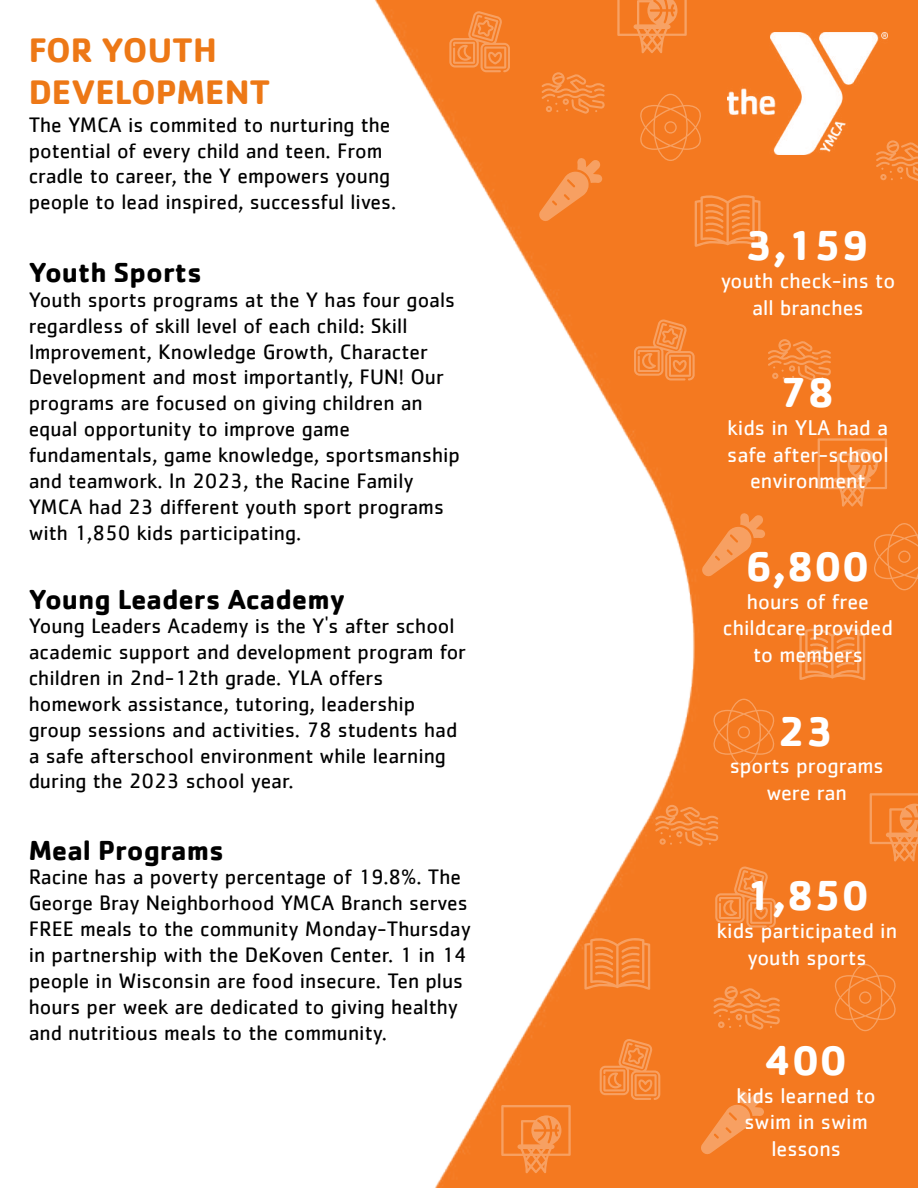
<style>
.page{position:relative;width:918px;height:1188px;background:#fff}
.page>*{position:absolute;margin:0;border:0;box-sizing:border-box;transform-origin:0 0}
.t1{font:700 43.35px "Cachet";color:#fff}
.t2{font:700 35.1px/42.2px "Cachet";color:#ed7816}
.t3{font:700 28.5px "Cachet";color:#000}
.t4{font:22.05px/26.5px "Cachet";color:#fff;text-align:center}
.t5{font:21.6px/26px "Cachet";color:#000}
</style>
<div class="page">
<img style="left:375px;top:0;width:543px;height:1188px">
<img style="left:728px;top:33px;width:159px;height:122px">
<svg style="left:584px;top:937px;width:66px;height:54px;background:#f48738"></svg>
<svg style="left:695px;top:194px;width:65px;height:54px;background:#f48738"></svg>
<svg style="left:799px;top:627px;width:66px;height:54px;background:#f58738"></svg>
<svg style="left:699px;top:1090px;width:65px;height:67px;background:#f48635"></svg>
<svg style="left:537px;top:157px;width:65px;height:67px;background:#f48635"></svg>
<svg style="left:700px;top:512px;width:65px;height:67px;background:#f48635"></svg>
<svg style="left:870px;top:793px;width:48px;height:69px;background:#f48637"></svg>
<svg style="left:501px;top:1105px;width:70px;height:68px;background:#f48535"></svg>
<svg style="left:617px;top:0;width:70px;height:53px;background:#f58738"></svg>
<svg style="left:818px;top:438px;width:69px;height:69px;background:#f48535"></svg>
<svg style="left:834px;top:964px;width:63px;height:67px;background:#f47f2a"></svg>
<svg style="left:639px;top:94px;width:63px;height:67px;background:#f47f2a"></svg>
<svg style="left:873px;top:523px;width:45px;height:67px;background:#f47f2a"></svg>
<svg style="left:712px;top:699px;width:64px;height:67px;background:#f47e2a"></svg>
<svg style="left:600px;top:1038px;width:60px;height:62px;background:#f48737"></svg>
<svg style="left:715px;top:866px;width:61px;height:62px;background:#f48737"></svg>
<svg style="left:449px;top:11px;width:61px;height:61px;background:#f48738"></svg>
<svg style="left:634px;top:319px;width:61px;height:62px;background:#f48737"></svg>
<svg style="left:541px;top:72px;width:64px;height:42px;background:#f48433"></svg>
<svg style="left:876px;top:140px;width:42px;height:42px;background:#f48434"></svg>
<svg style="left:768px;top:339px;width:63px;height:42px;background:#f48433"></svg>
<svg style="left:655px;top:805px;width:63px;height:41px;background:#f48434"></svg>
<svg style="left:713px;top:986px;width:67px;height:44px;background:#f48433"></svg>
<h2 class="t2" style="left:29px;top:28px;width:243px">FOR YOUTH<br>DEVELOPMENT</h2>
<p class="t5" style="left:29px;top:111px;width:369px">The YMCA is commited to nurturing the potential of every child and teen. From cradle to career, the Y empowers young people to lead inspired, successful lives.</p>
<h3 class="t3" style="left:29px;top:254px;width:175px">Youth Sports</h3>
<p class="t5" style="left:29px;top:286px;width:433px">Youth sports programs at the Y has four goals regardless of skill level of each child: Skill Improvement, Knowledge Growth, Character Development and most importantly, FUN! Our programs are focused on giving children an equal opportunity to improve game fundamentals, game knowledge, sportsmanship and teamwork. In 2023, the Racine Family YMCA had 23 different youth sport programs with 1,850 kids participating.</p>
<h3 class="t3" style="left:29px;top:581px;width:318px">Young Leaders Academy</h3>
<p class="t5" style="left:29px;top:612px;width:439px">Young Leaders Academy is the Y's after school academic support and development program for children in 2nd-12th grade. YLA offers homework assistance, tutoring, leadership group sessions and activities. 78 students had a safe afterschool environment while learning during the 2023 school year.</p>
<h3 class="t3" style="left:29px;top:832px;width:197px">Meal Programs</h3>
<p class="t5" style="left:29px;top:864px;width:444px">Racine has a poverty percentage of 19.8%. The George Bray Neighborhood YMCA Branch serves FREE meals to the community Monday-Thursday in partnership with the DeKoven Center. 1 in 14 people in Wisconsin are food insecure. Ten plus hours per week are dedicated to giving healthy and nutritious meals to the community.</p>
<h1 class="t1" style="left:746px;top:218px;width:125px">3,159</h1>
<p class="t4" style="left:721px;top:267px;width:176px">youth check-ins to all branches</p>
<h1 class="t1" style="left:780px;top:365px;width:57px">78</h1>
<p class="t4" style="left:727px;top:414px;width:163px">kids in YLA had a safe after-school environment</p>
<h1 class="t1" style="left:745px;top:538px;width:126px">6,800</h1>
<p class="t4" style="left:723px;top:588px;width:171px">hours of free childcare provided to members</p>
<h1 class="t1" style="left:779px;top:703px;width:57px">23</h1>
<p class="t4" style="left:730px;top:752px;width:155px">sports programs were ran</p>
<h1 class="t1" style="left:746px;top:868px;width:125px">1,850</h1>
<p class="t4" style="left:717px;top:917px;width:182px">kids participated in youth sports</p>
<h1 class="t1" style="left:764px;top:1032px;width:85px">400</h1>
<p class="t4" style="left:737px;top:1082px;width:141px">kids learned to swim in swim lessons</p>
</div>
